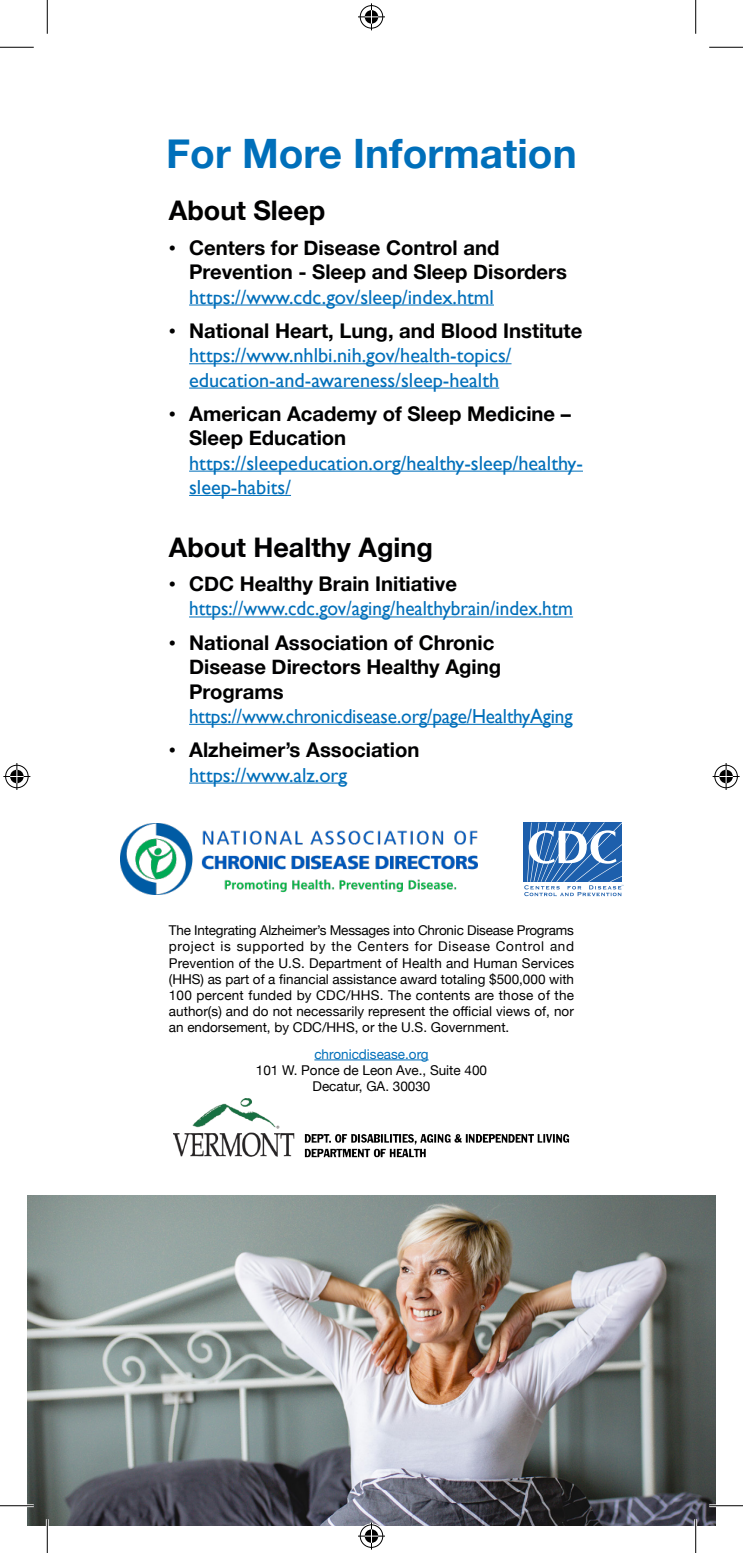
<style>
.page{position:relative;width:743px;height:1553px;background:#fff}
.page>*{position:absolute;margin:0;border:0;box-sizing:border-box;transform-origin:0 0}
.t1{font:700 40.5px "Helvetica Neue";color:#006fba}
.t2{font:700 27px "Helvetica Neue";color:#000001}
.t3{font:700 20.25px/24.3px "Helvetica Neue";color:#000001}
.t4{font:20.25px/24.3px "Gill Sans";color:#006fba}
.t5{font:20.25px/24.3px "Gill Sans";color:#006fba;scale:.95 1}
.t6{font:13.5px/16.2px "Helvetica Neue";color:#000001;text-align:justify}
.s1{font-family:"Gill Sans";font-weight:400}
.s2{font-family:"Gill Sans";font-weight:400;color:#006fba}
.s3{color:#000001}
.s4{font-family:"Helvetica Neue";font-weight:700;color:#000001}
.s5{color:#006fba}
</style>
<div class="page">
<img style="left:27px;top:1195px;width:689px;height:331px">
<hr style="left:189px;top:304px;width:305px;height:1px;background:#006fba">
<hr style="left:189px;top:363px;width:322px;height:1px;background:#006fba">
<hr style="left:189px;top:387px;width:310px;height:1px;background:#006fba">
<hr style="left:189px;top:470px;width:394px;height:1px;background:#006fba">
<hr style="left:189px;top:495px;width:102px;height:1px;background:#006fba">
<hr style="left:189px;top:616px;width:384px;height:1px;background:#006fba">
<hr style="left:189px;top:724px;width:383px;height:1px;background:#006fba">
<hr style="left:189px;top:782px;width:158px;height:1px;background:#006fba">
<img style="left:121px;top:824px;width:356px;height:71px">
<svg style="left:524px;top:822px;width:99px;height:74px"></svg>
<img style="left:174px;top:1099px;width:395px;height:59px">
<hr style="left:314px;top:1059px;width:114px;height:1px;background:#006fba">
<hr style="left:0;top:1504px;width:34px;height:3px;background:#fff">
<hr style="left:709px;top:1504px;width:33px;height:3px;background:#fff">
<hr style="left:46px;top:1519px;width:3px;height:33px;background:#fff">
<hr style="left:694px;top:1519px;width:3px;height:33px;background:#fff">
<hr style="left:0;top:47px;width:34px;height:1px;background:#000">
<hr style="left:709px;top:47px;width:33px;height:1px;background:#000">
<hr style="left:0;top:1505px;width:34px;height:1px;background:#000">
<hr style="left:709px;top:1505px;width:33px;height:1px;background:#000">
<hr style="left:47px;top:0;width:1px;height:34px;background:#000">
<hr style="left:47px;top:1519px;width:1px;height:33px;background:#000">
<hr style="left:695px;top:0;width:1px;height:34px;background:#000">
<hr style="left:695px;top:1519px;width:1px;height:33px;background:#000">
<svg style="left:358px;top:3px;width:27px;height:27px"></svg>
<svg style="left:358px;top:1522px;width:27px;height:27px"></svg>
<svg style="left:3px;top:763px;width:27px;height:27px"></svg>
<svg style="left:712px;top:763px;width:27px;height:27px"></svg>
<p class="t1" style="left:166px;top:122px;width:412px">For More Information</p>
<p class="t2" style="left:169px;top:190px;width:158px">About Sleep</p>
<p class="t3" style="left:189px;top:236px;width:379px;text-indent:-20px"><span class="s1">•</span> Centers for Disease Control and<br>Prevention - Sleep and Sleep Disorders <span class="s2">https://www.cdc.gov/sleep/index.html</span></p>
<p class="t4" style="left:189px;top:319px;width:394px;text-indent:-20px"><span class="s3">•</span> <span class="s4">National Heart, Lung, and Blood Institute </span>https://www.nhlbi.nih.gov/health-topics/ education-and-awareness/sleep-health</p>
<p class="t4" style="left:189px;top:402px;width:395px;text-indent:-20px"><span class="s3">•</span> <span class="s4">American Academy of Sleep Medicine –<br>Sleep Education </span>https://sleepeducation.org/healthy-sleep/healthy&shy;sleep-habits/</p>
<p class="t2" style="left:169px;top:526px;width:265px">About Healthy Aging</p>
<p class="t5" style="left:189px;top:572px;width:405px;text-indent:-20px"><span class="s3">•</span> <span class="s4">CDC Healthy Brain Initiative </span>https://www.cdc.gov/aging/healthybrain/index.htm</p>
<p class="t3" style="left:189px;top:631px;width:385px;text-indent:-20px"><span class="s1">•</span> National Association of Chronic Disease Directors Healthy Aging Programs <span class="s2">https://www.chronicdisease.org/page/HealthyAging</span></p>
<p class="t3" style="left:189px;top:738px;width:232px;text-indent:-20px"><span class="s1">•</span> Alzheimer’s Association <span class="s2">https://www.alz.org</span></p>
<p class="t6" style="left:169px;top:923px;width:407px">The Integrating Alzheimer’s Messages into Chronic Disease Programs project is supported by the Centers for Disease Control and Prevention of the U.S. Department of Health and Human Services (HHS) as part of a financial assistance award totaling $500,000 with 100 percent funded by CDC/HHS. The contents are those of the author(s) and do not necessarily represent the official views of, nor an endorsement, by CDC/HHS, or the U.S. Government.</p>
<p class="t6" style="left:256px;top:1046px;width:233px;text-align:center"><span class="s5">chronicdisease.org<br></span>101 W. Ponce de Leon Ave., Suite 400<br>Decatur, GA. 30030</p>
</div>
